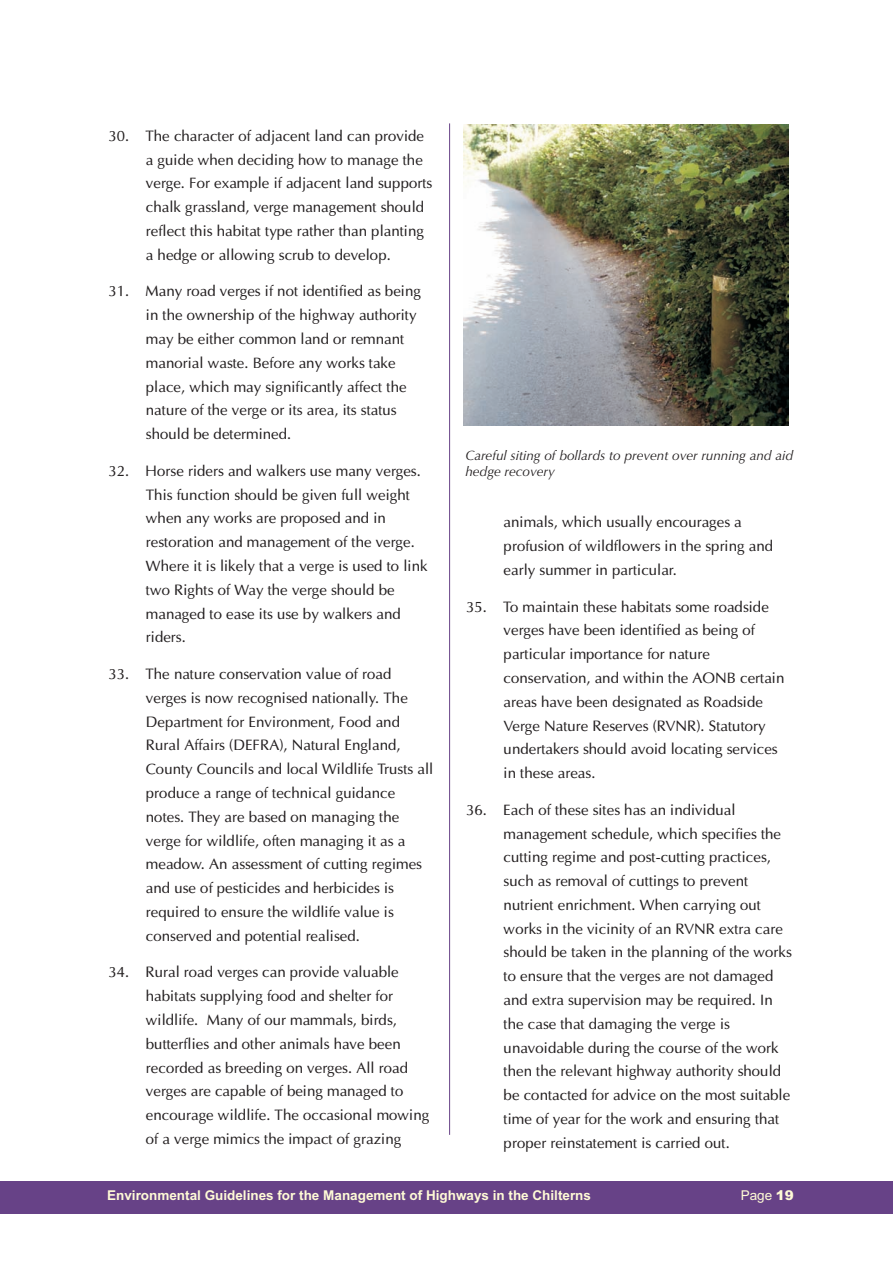
<style>
.page{position:relative;width:893px;height:1263px;background:#fff}
.page>*{position:absolute;margin:0;border:0;box-sizing:border-box;transform-origin:0 0}
.t1{font:15px/23.9px "Optima";color:#231f20}
.t2{font:700 13.5px "Arial";color:#fffbd6}
.t3{font:italic 13.5px/16px "Optima";color:#231f20}
.t4{font:13.5px "Arial";color:#fffbd6}
.s1{font-weight:900;font-style:italic}
</style>
<div class="page">
<div style="left:0;top:1181px;width:893px;height:33px;background:#674287"></div>
<hr style="left:449px;top:123px;width:1px;height:1012px;background:#674287">
<img style="left:463px;top:124px;width:325px;height:302px">
<p class="t1" style="left:146px;top:125px;width:288px;text-indent:-38px">30. The character of adjacent land can provide a guide when deciding how to manage the verge. For example if adjacent land supports chalk grassland, verge management should reflect this habitat type rather than planting a hedge or allowing scrub to develop.</p>
<p class="t1" style="left:146px;top:281px;width:277px;text-indent:-38px">31. Many road verges if not identified as being in the ownership of the highway authority may be either common land or remnant manorial waste. Before any works take place, which may significantly affect the nature of the verge or its area, its status should be determined.</p>
<p class="t1" style="left:146px;top:460px;width:283px;text-indent:-38px">32. Horse riders and walkers use many verges.<br>This function should be given full weight when any works are proposed and in restoration and management of the verge.<br>Where it is likely that a verge is used to link two Rights of Way the verge should be managed to ease its use by walkers and riders.</p>
<p class="t1" style="left:146px;top:663px;width:289px;text-indent:-38px">33. The nature conservation value of road verges is now recognised nationally. The Department for Environment, Food and Rural Affairs (DEFRA), Natural England, County Councils and local Wildlife Trusts all produce a range of technical guidance notes. They are based on managing the verge for wildlife, often managing it as a meadow. An assessment of cutting regimes and use of pesticides and herbicides is required to ensure the wildlife value is conserved and potential realised.</p>
<p class="t1" style="left:146px;top:961px;width:285px;text-indent:-38px">34. Rural road verges can provide valuable habitats supplying food and shelter for wildlife. Many of our mammals, birds, butterflies and other animals have been recorded as breeding on verges. All road verges are capable of being managed to encourage wildlife. The occasional mowing of a verge mimics the impact of grazing</p>
<p class="t3" style="left:465px;top:447px;width:329px">Careful siting of bollards to prevent over running and aid hedge recovery</p>
<p class="t1" style="left:504px;top:512px;width:271px">animals, which usually encourages a profusion of wildflowers in the spring and early summer in particular.</p>
<p class="t1" style="left:504px;top:596px;width:282px;text-indent:-38px">35. To maintain these habitats some roadside verges have been identified as being of particular importance for nature conservation, and within the AONB certain areas have been designated as Roadside Verge Nature Reserves (RVNR). Statutory undertakers should avoid locating services in these areas.</p>
<p class="t1" style="left:504px;top:799px;width:290px;text-indent:-38px">36. Each of these sites has an individual management schedule, which specifies the cutting regime and post-cutting practices, such as removal of cuttings to prevent nutrient enrichment. When carrying out works in the vicinity of an RVNR extra care should be taken in the planning of the works to ensure that the verges are not damaged and extra supervision may be required. In the case that damaging the verge is unavoidable during the course of the work then the relevant highway authority should be contacted for advice on the most suitable time of year for the work and ensuring that proper reinstatement is carried out.</p>
<p class="t2" style="left:107px;top:1190px;width:485px">Environmental Guidelines for the Management of Highways in the Chilterns</p>
<p class="t4" style="left:741px;top:1190px;width:55px">Page <span class="s1">19</span></p>
</div>
